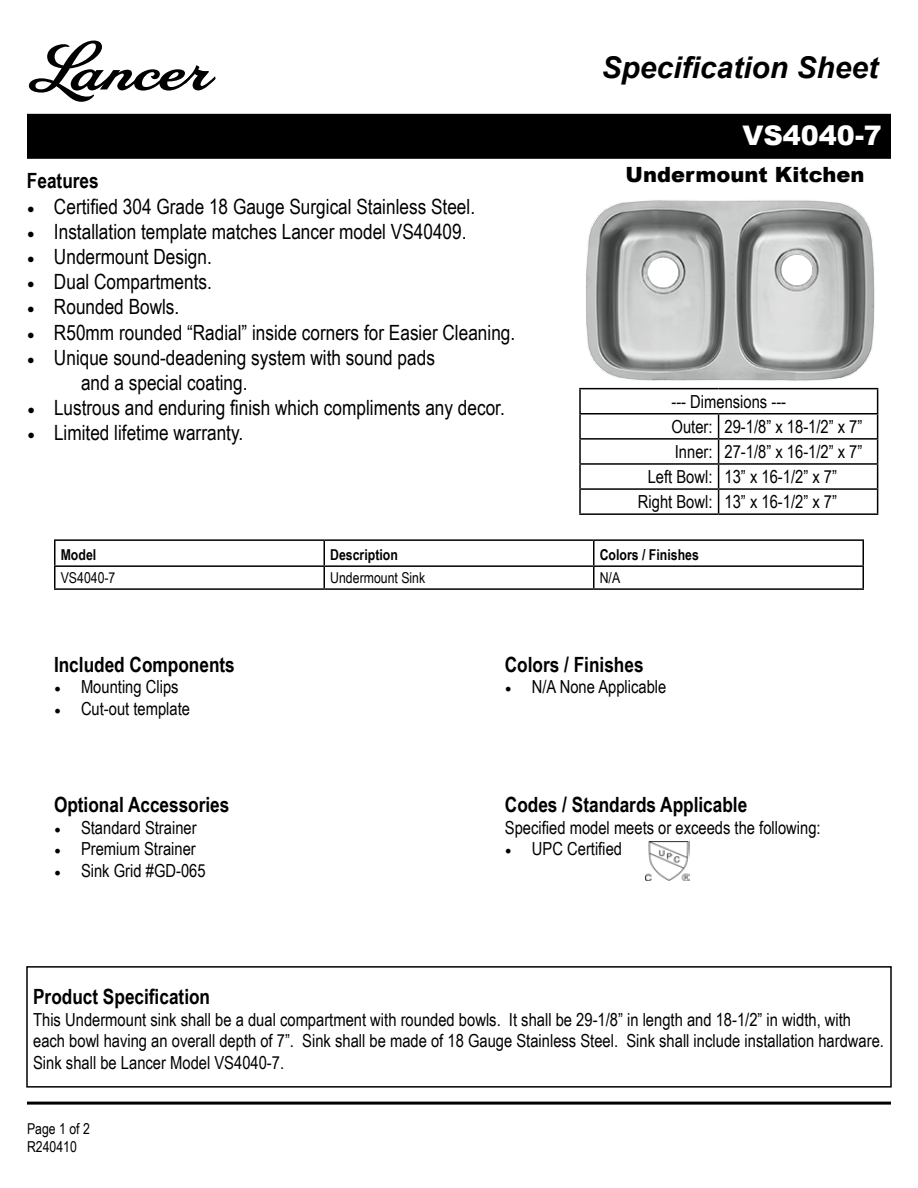
<style>
.page{position:relative;width:918px;height:1188px;background:#fff}
.page>*{position:absolute;margin:0;border:0;box-sizing:border-box;transform-origin:0 0}
.t1{font:63px "LHF Packard Script";color:#000}
.t2{font:italic 700 30px "Arial";color:#000}
.t3{font:900 27px "Arial";color:#fff}
.t4{font:21px/25.2px "Arial Narrow";color:#000}
.t5{font:700 21px "Arial Narrow";color:#000}
.t6{font:900 21px "Arial";color:#000}
.t7{font:18px/21.6px "Arial Narrow";color:#000}
.t8{font:15px/18px "Arial Narrow";color:#000}
.t9{font:700 15px "Arial Narrow";color:#000}
.s1{font-family:"Minion Pro"}
</style>
<div class="page">
<div style="left:27px;top:114px;width:864px;height:45px;background:#000"></div>
<div style="left:26px;top:966px;width:866px;height:122px;border:2px solid #000"></div>
<hr style="left:27px;top:1102px;width:864px;height:3px;background:#000">
<hr style="left:54px;top:539px;width:270px;height:2px;background:#000">
<hr style="left:54px;top:541px;width:2px;height:24px;background:#000">
<hr style="left:324px;top:539px;width:270px;height:2px;background:#000">
<hr style="left:594px;top:539px;width:270px;height:2px;background:#000">
<hr style="left:862px;top:541px;width:2px;height:24px;background:#000">
<hr style="left:54px;top:565px;width:270px;height:2px;background:#000">
<hr style="left:54px;top:567px;width:2px;height:21px;background:#000">
<hr style="left:324px;top:565px;width:270px;height:2px;background:#000">
<svg style="left:324px;top:541px;width:1px;height:47px"></svg>
<hr style="left:594px;top:565px;width:270px;height:2px;background:#000">
<svg style="left:593px;top:541px;width:1px;height:47px"></svg>
<hr style="left:862px;top:567px;width:2px;height:21px;background:#000">
<hr style="left:54px;top:588px;width:270px;height:2px;background:#000">
<hr style="left:324px;top:588px;width:270px;height:2px;background:#000">
<hr style="left:594px;top:588px;width:270px;height:2px;background:#000">
<img style="left:646px;top:841px;width:44px;height:39px">
<img style="left:586px;top:200px;width:289px;height:181px">
<hr style="left:579px;top:388px;width:140px;height:1px;background:#000">
<hr style="left:579px;top:389px;width:2px;height:24px;background:#000">
<hr style="left:719px;top:388px;width:159px;height:1px;background:#000">
<hr style="left:579px;top:413px;width:140px;height:2px;background:#000">
<hr style="left:579px;top:415px;width:2px;height:23px;background:#000">
<hr style="left:719px;top:413px;width:159px;height:2px;background:#000">
<hr style="left:579px;top:438px;width:140px;height:2px;background:#000">
<hr style="left:579px;top:440px;width:2px;height:23px;background:#000">
<hr style="left:719px;top:438px;width:159px;height:2px;background:#000">
<hr style="left:579px;top:463px;width:140px;height:2px;background:#000">
<hr style="left:579px;top:465px;width:2px;height:23px;background:#000">
<hr style="left:719px;top:463px;width:159px;height:2px;background:#000">
<hr style="left:579px;top:488px;width:140px;height:2px;background:#000">
<hr style="left:579px;top:490px;width:2px;height:23px;background:#000">
<hr style="left:719px;top:488px;width:159px;height:2px;background:#000">
<svg style="left:718px;top:415px;width:1px;height:98px"></svg>
<svg style="left:877px;top:389px;width:1px;height:124px"></svg>
<hr style="left:579px;top:513px;width:140px;height:2px;background:#000">
<hr style="left:719px;top:513px;width:159px;height:2px;background:#000">
<h1 class="t1" style="left:29px;top:27px;width:184px">Lancer</h1>
<h2 class="t2" style="left:602px;top:48px;width:278px">Specification Sheet</h2>
<h3 class="t3" style="left:742px;top:116px;width:141px">VS4040-7</h3>
<p class="t5" style="left:27px;top:165px;width:73px">Features</p>
<p class="t6" style="left:626px;top:159px;width:240px">Undermount Kitchen</p>
<p class="t4" style="left:27px;top:193px;width:450px"><span class="s1">•</span> Certified 304 Grade 18 Gauge Surgical Stainless Steel.</p>
<p class="t4" style="left:27px;top:218px;width:441px"><span class="s1">•</span> Installation template matches Lancer model VS40409.</p>
<p class="t4" style="left:27px;top:243px;width:186px"><span class="s1">•</span> Undermount Design.</p>
<p class="t4" style="left:27px;top:269px;width:186px"><span class="s1">•</span> Dual Compartments.</p>
<p class="t4" style="left:27px;top:294px;width:154px"><span class="s1">•</span> Rounded Bowls.</p>
<p class="t4" style="left:27px;top:319px;width:490px"><span class="s1">•</span> R50mm rounded “Radial” inside corners for Easier Cleaning.</p>
<p class="t4" style="left:81px;top:344px;width:355px;text-indent:-54px"><span class="s1">•</span> Unique sound-deadening system with sound pads and a special coating.</p>
<p class="t4" style="left:27px;top:395px;width:479px"><span class="s1">•</span> Lustrous and enduring finish which compliments any decor.</p>
<p class="t4" style="left:27px;top:420px;width:218px"><span class="s1">•</span> Limited lifetime warranty.</p>
<p class="t7" style="left:671px;top:390px;width:116px">--- Dimensions ---</p>
<p class="t7" style="left:672px;top:415px;width:192px">Outer: 29-1/8” x 18-1/2” x 7”</p>
<p class="t7" style="left:675px;top:440px;width:189px">Inner: 27-1/8” x 16-1/2” x 7”</p>
<p class="t7" style="left:648px;top:465px;width:191px">Left Bowl: 13” x 16-1/2” x 7”</p>
<p class="t7" style="left:638px;top:490px;width:201px">Right Bowl: 13” x 16-1/2” x 7”</p>
<p class="t9" style="left:61px;top:544px;width:37px">Model</p>
<p class="t9" style="left:330px;top:544px;width:69px">Description</p>
<p class="t9" style="left:600px;top:544px;width:101px">Colors / Finishes</p>
<p class="t8" style="left:61px;top:568px;width:56px">VS4040-7</p>
<p class="t8" style="left:330px;top:568px;width:97px">Undermount Sink</p>
<p class="t8" style="left:600px;top:568px;width:22px">N/A</p>
<p class="t5" style="left:54px;top:648px;width:182px">Included Components</p>
<p class="t7" style="left:54px;top:675px;width:126px"><span class="s1">•</span> Mounting Clips</p>
<p class="t7" style="left:54px;top:697px;width:138px"><span class="s1">•</span> Cut-out template</p>
<p class="t5" style="left:54px;top:789px;width:177px">Optional Accessories</p>
<p class="t7" style="left:54px;top:816px;width:144px"><span class="s1">•</span> Standard Strainer</p>
<p class="t7" style="left:54px;top:838px;width:143px"><span class="s1">•</span> Premium Strainer</p>
<p class="t7" style="left:54px;top:859px;width:153px"><span class="s1">•</span> Sink Grid #GD-065</p>
<p class="t5" style="left:505px;top:648px;width:140px">Colors / Finishes</p>
<p class="t7" style="left:505px;top:675px;width:163px"><span class="s1">•</span> N/A None Applicable</p>
<p class="t5" style="left:505px;top:789px;width:244px">Codes / Standards Applicable</p>
<p class="t7" style="left:505px;top:816px;width:317px">Specified model meets or exceeds the following:</p>
<p class="t7" style="left:505px;top:838px;width:119px"><span class="s1">•</span> UPC Certified</p>
<p class="t5" style="left:33px;top:981px;width:179px">Product Specification</p>
<p class="t7" style="left:33px;top:1008px;width:852px">This Undermount sink shall be a dual compartment with rounded bowls. It shall be 29-1/8” in length and 18-1/2” in width, with each bowl having an overall depth of 7”. Sink shall be made of 18 Gauge Stainless Steel. Sink shall include installation hardware.<br>Sink shall be Lancer Model VS4040-7.</p>
<p class="t8" style="left:27px;top:1119px;width:64px">Page 1 of 2<br>R240410</p>
</div>
